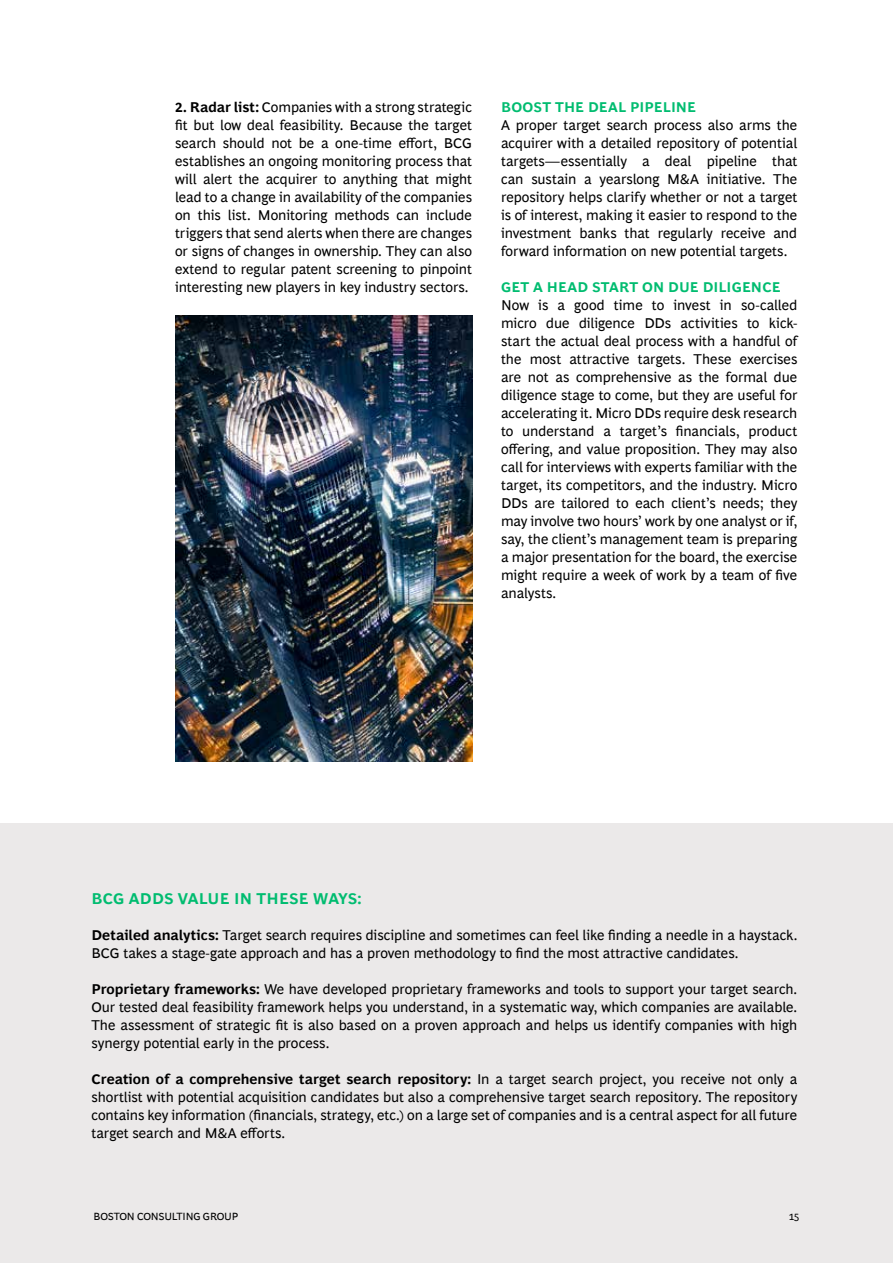
<style>
.page{position:relative;width:893px;height:1263px;background:#fff}
.page>*{position:absolute;margin:0;border:0;box-sizing:border-box;transform-origin:0 0}
.t1{font:700 15.75px "Henderson BCG Sans";letter-spacing:.015em;color:#00bc70}
.t2{font:14.25px/18px "Henderson BCG Sans";letter-spacing:-.005em;color:#000;text-align:justify}
.t3{font:700 14.25px "Henderson BCG Sans";letter-spacing:.01em;color:#00bc70}
.t4{font:10.5px "Henderson BCG Sans";letter-spacing:-.02em;color:#000}
.s1{font-weight:700}
</style>
<div class="page">
<div style="left:0;top:824px;width:893px;height:439px;background:#ebe9e9"></div>
<img style="left:175px;top:315px;width:297px;height:446px">
<p class="t2" style="left:175px;top:96px;width:298px"><span class="s1">2. Radar list:</span> Companies with a strong strategic fit but low deal feasibility. Because the target search should not be a one-time effort, BCG establishes an ongoing monitoring process that will alert the acquirer to anything that might lead to a change in availability of the companies on this list. Monitoring methods can include triggers that send alerts when there are changes or signs of changes in ownership. They can also extend to regular patent screening to pinpoint interesting new players in key industry sectors.</p>
<p class="t3" style="left:501px;top:96px;width:196px">BOOST THE DEAL PIPELINE</p>
<p class="t2" style="left:501px;top:114px;width:298px">A proper target search process also arms the acquirer with a detailed repository of potential targets—essentially a deal pipeline that can sustain a yearslong M&amp;A initiative. The repository helps clarify whether or not a target is of interest, making it easier to respond to the investment banks that regularly receive and forward information on new potential targets.</p>
<p class="t3" style="left:501px;top:276px;width:281px">GET A HEAD START ON DUE DILIGENCE</p>
<p class="t2" style="left:501px;top:294px;width:298px">Now is a good time to invest in so-called micro due diligence DDs activities to kick&shy;start the actual deal process with a handful of the most attractive targets. These exercises are not as comprehensive as the formal due diligence stage to come, but they are useful for accelerating it. Micro DDs require desk research to understand a target’s financials, product offering, and value proposition. They may also call for interviews with experts familiar with the target, its competitors, and the industry. Micro DDs are tailored to each client’s needs; they may involve two hours’ work by one analyst or if, say, the client’s management team is preparing a major presentation for the board, the exercise might require a week of work by a team of five analysts.</p>
<p class="t1" style="left:92px;top:887px;width:271px">BCG ADDS VALUE IN THESE WAYS:</p>
<p class="t2" style="left:91px;top:924px;width:707px"><span class="s1">Detailed analytics:</span> Target search requires discipline and sometimes can feel like finding a needle in a haystack.<br>BCG takes a stage-gate approach and has a proven methodology to find the most attractive candidates.</p>
<p class="t2" style="left:91px;top:978px;width:707px"><span class="s1">Proprietary frameworks:</span> We have developed proprietary frameworks and tools to support your target search.<br>Our tested deal feasibility framework helps you understand, in a systematic way, which companies are available.<br>The assessment of strategic fit is also based on a proven approach and helps us identify companies with high synergy potential early in the process.</p>
<p class="t2" style="left:91px;top:1068px;width:707px"><span class="s1">Creation of a comprehensive target search repository:</span> In a target search project, you receive not only a shortlist with potential acquisition candidates but also a comprehensive target search repository. The repository contains key information (financials, strategy, etc.) on a large set of companies and is a central aspect for all future target search and M&amp;A efforts.</p>
<p class="t4" style="left:94px;top:1209px;width:146px">BOSTON CONSULTING GROUP</p>
<p class="t4" style="left:789px;top:1209px;width:12px">15</p>
</div>
